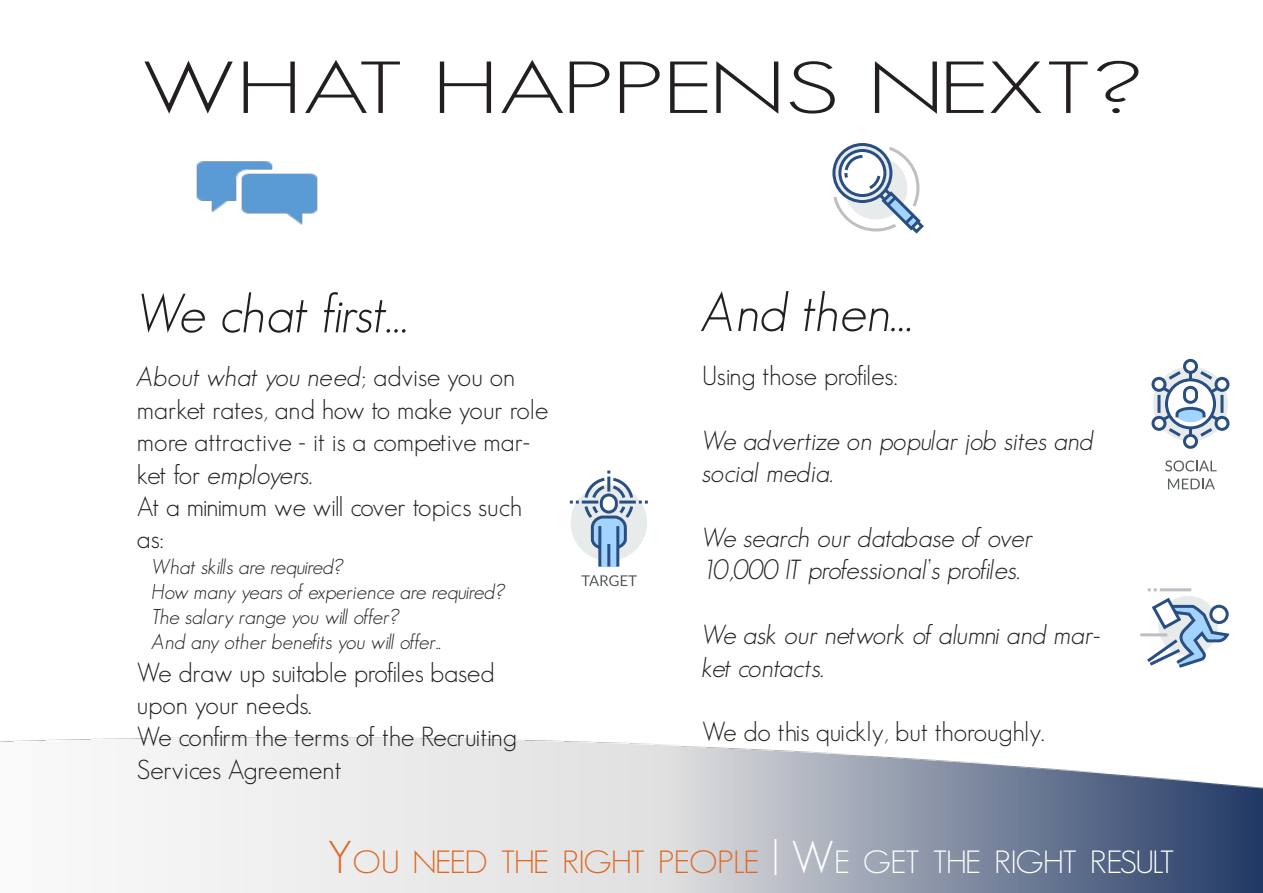
<style>
.page{position:relative;width:1263px;height:893px;background:#fff}
.page>*{position:absolute;margin:0;border:0;box-sizing:border-box;transform-origin:0 0}
.t1{font:300 72px "Geosans";letter-spacing:-.02em;color:#231f20;scale:1.5 1}
.t2{font:italic 300 54px "Geosans";letter-spacing:-.035em;color:#231f20}
.t3{font:italic 300 54px "Geosans";color:#231f20}
.t4{font:300 31.5px "Geosans";letter-spacing:-.05em;color:#de6926;scale:1.09 1}
.t5{font:300 27px/32.4px "Geosans";color:#231f20}
.t6{font:italic 300 27px/32.4px "Geosans";color:#231f20}
.t7{font:italic 300 21px "Geosans";color:#231f20}
.s1{font-style:italic}
.s2{font-style:normal}
.s3{font-size:45px}
.s4{font-size:45px;color:#fff}
.s5{color:#fff}
</style>
<div class="page">
<img style="left:0;top:737px;width:1263px;height:156px">
<img style="left:196px;top:161px;width:122px;height:64px">
<svg style="left:832px;top:144px;width:92px;height:90px"></svg>
<svg style="left:569px;top:470px;width:79px;height:116px"></svg>
<svg style="left:1165px;top:460px;width:51px;height:11px"></svg>
<svg style="left:1168px;top:479px;width:47px;height:10px"></svg>
<div style="left:1153px;top:366px;width:75px;height:75px;background:#e8ebeb;border-radius:50%"></div>
<svg style="left:1157px;top:368px;width:68px;height:71px"></svg>
<div style="left:1184px;top:360px;width:12px;height:12px;background:#fff;border-radius:50%"></div>
<div style="left:1183px;top:359px;width:15px;height:15px;border:3px solid #294f82;border-radius:50%"></div>
<div style="left:1216px;top:378px;width:12px;height:12px;background:#fff;border-radius:50%"></div>
<div style="left:1214px;top:377px;width:15px;height:15px;border:3px solid #294f82;border-radius:50%"></div>
<div style="left:1216px;top:417px;width:12px;height:12px;background:#fff;border-radius:50%"></div>
<div style="left:1214px;top:416px;width:15px;height:15px;border:3px solid #294f82;border-radius:50%"></div>
<div style="left:1153px;top:417px;width:12px;height:12px;background:#fff;border-radius:50%"></div>
<div style="left:1151px;top:416px;width:15px;height:15px;border:3px solid #294f82;border-radius:50%"></div>
<div style="left:1153px;top:378px;width:12px;height:12px;background:#fff;border-radius:50%"></div>
<div style="left:1151px;top:377px;width:15px;height:15px;border:3px solid #294f82;border-radius:50%"></div>
<div style="left:1183px;top:434px;width:15px;height:15px;background:#fff;border:3px solid #294f82;border-radius:50%"></div>
<hr style="left:1140px;top:633px;width:27px;height:3px;background:#bdbfc4">
<svg style="left:1144px;top:588px;width:86px;height:80px"></svg>
<p class="t1" style="left:141px;top:48px;width:669px">WHAT HAPPENS NEXT?</p>
<p class="t2" style="left:137px;top:284px;width:274px">We chat first…</p>
<p class="t5" style="left:137px;top:361px;width:413px"><span class="s1">About what you need</span>; advise you on market rates, and how to make your role more attractive - it is a competive mar&shy;ket for <span class="s1">employers.</span></p>
<p class="t5" style="left:137px;top:490px;width:387px">At a minimum we will cover topics such as:</p>
<p class="t7" style="left:152px;top:554px;width:193px">What skills are required?</p>
<p class="t7" style="left:152px;top:580px;width:355px">How many years of experience are required?</p>
<p class="t7" style="left:152px;top:605px;width:249px">The salary range you will offer?</p>
<p class="t7" style="left:152px;top:630px;width:290px">And any other benefits you will offer<span class="s2">.</span></p>
<p class="t5" style="left:137px;top:656px;width:359px">We draw up suitable profiles based upon your needs.</p>
<p class="t5" style="left:137px;top:721px;width:381px">We confirm the terms of the Recruiting<br>Services Agreement</p>
<p class="t3" style="left:702px;top:282px;width:213px">And then…</p>
<p class="t5" style="left:702px;top:359px;width:197px">Using those profiles:</p>
<p class="t6" style="left:702px;top:424px;width:393px">We advertize on popular job sites and social media.</p>
<p class="t6" style="left:702px;top:521px;width:333px">We search our database of over<br>10,000 IT professional’s profiles.</p>
<p class="t6" style="left:702px;top:619px;width:400px">We ask our network of alumni and mar&shy;ket contacts.</p>
<p class="t5" style="left:702px;top:716px;width:344px">We do this quickly, but thoroughly.</p>
<p class="t4" style="left:327px;top:844px;width:779px"><span class="s3">Y</span>OU NEED THE RIGHT PEOPLE <span class="s4">| W</span><span class="s5">E GET THE RIGHT RESULT</span></p>
</div>
